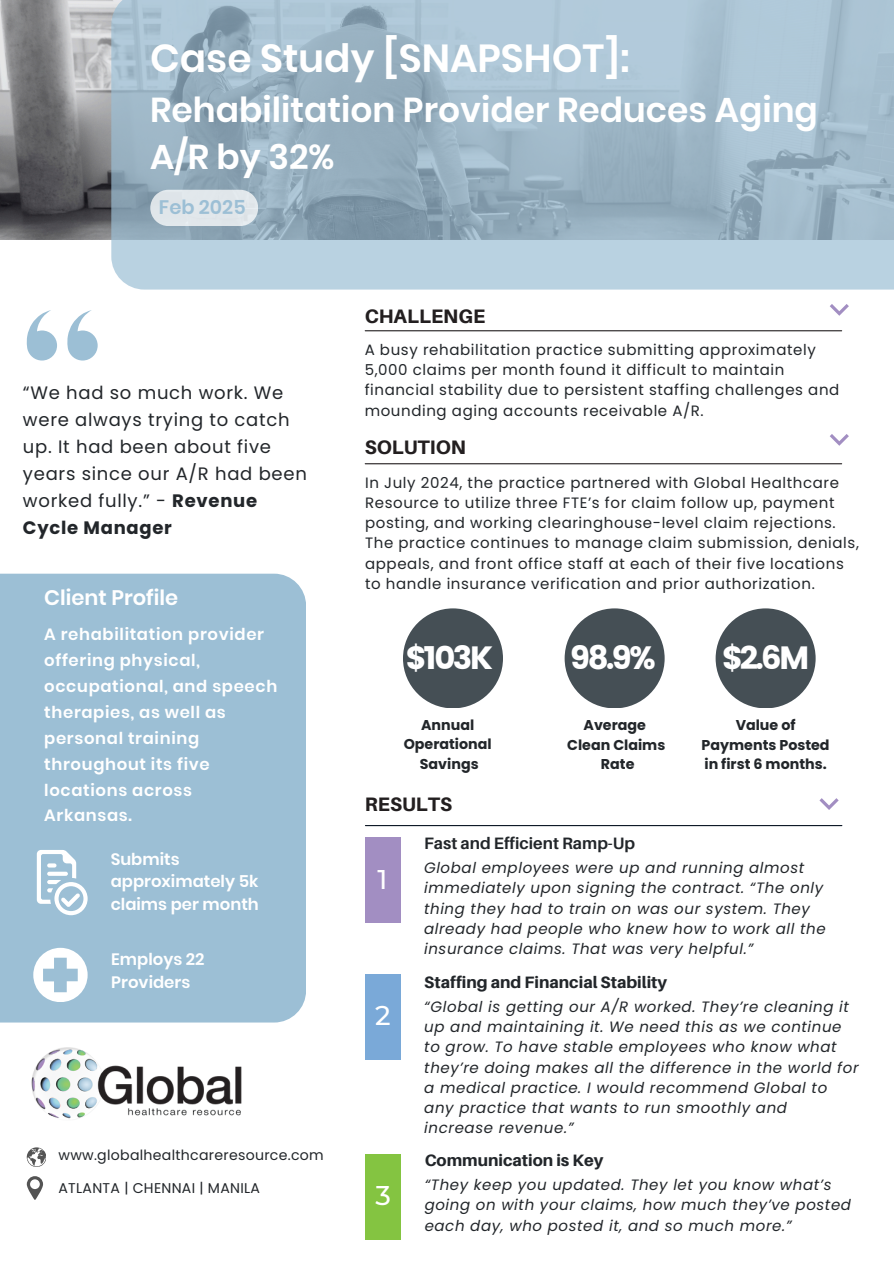
<style>
.page{position:relative;width:894px;height:1264px;background:#fff}
.page>*{position:absolute;margin:0;border:0;box-sizing:border-box;transform-origin:0 0}
.t1{font:600 39px "Poppins";color:#fff}
.t2{font:600 34.5px/47.2px "Poppins";color:#fff}
.t3{font:32.25px "Poppins";letter-spacing:-.085em;color:#fff}
.t4{font:500 27px "Montserrat";color:#fff}
.t5{font:26.55px "Poppins";color:#fff}
.t6{font:600 21px "Poppins";color:#fff}
.t7{font:800 19.5px "Aileron";color:#231f20}
.t8{font:600 19.5px "Poppins";color:#9cbfd5}
.t9{font:18px/27px "Poppins";letter-spacing:.04em;color:#22262a}
.t10{font:600 16.5px/25.8px "Poppins";letter-spacing:.04em;color:#fff}
.t11{font:600 16.5px/22.5px "Poppins";color:#fff}
.t12{font:800 16.5px "Aileron";color:#22262a}
.t13{font:700 16.5px "Aileron";color:#22262a}
.t14{font:italic 15px/20.2px "Poppins";letter-spacing:.04em;color:#22262a}
.t15{font:15px/20.2px "Poppins";letter-spacing:.04em;color:#22262a}
.t16{font:700 14.25px/19.2px "Poppins";color:#22262a;text-align:center}
.t17{font:14.1px "Poppins";letter-spacing:.02em;color:#22262a}
.s1{font-weight:700}
</style>
<div class="page">
<div style="left:0;top:573px;width:306px;height:449px;background:#9cbfd5"></div>
<svg style="left:27px;top:1176px;width:16px;height:23px"></svg>
<div style="left:365px;top:837px;width:35px;height:85px;background:#a28ec2"></div>
<div style="left:365px;top:973px;width:35px;height:86px;background:#7aa9d8"></div>
<div style="left:365px;top:1154px;width:35px;height:85px;background:#84c441"></div>
<hr style="left:365px;top:825px;width:476px;height:1px;background:#0b1623">
<svg style="left:819px;top:798px;width:19px;height:12px"></svg>
<hr style="left:365px;top:330px;width:476px;height:1px;background:#231f20">
<hr style="left:365px;top:463px;width:476px;height:1px;background:#231f20">
<svg style="left:830px;top:304px;width:18px;height:12px"></svg>
<svg style="left:830px;top:434px;width:18px;height:12px"></svg>
<svg style="left:27px;top:1147px;width:19px;height:19px"></svg>
<svg style="left:27px;top:310px;width:30px;height:50px"></svg>
<svg style="left:67px;top:310px;width:31px;height:50px"></svg>
<svg style="left:33px;top:947px;width:54px;height:54px"></svg>
<img style="left:31px;top:1047px;width:211px;height:72px">
<div style="left:403px;top:608px;width:100px;height:100px;background:#454f55;border-radius:50%"></div>
<div style="left:564px;top:608px;width:100px;height:100px;background:#454f55;border-radius:50%"></div>
<div style="left:715px;top:608px;width:100px;height:100px;background:#454f55;border-radius:50%"></div>
<img style="left:0;top:0;width:111px;height:239px">
<svg style="left:111px;top:0;width:782px;height:289px;background:#a3bbcb"></svg>
<svg style="left:150px;top:190px;width:108px;height:36px;background:#dae1e6"></svg>
<svg style="left:37px;top:850px;width:50px;height:65px"></svg>
<p class="t1" style="left:150px;top:31px;width:481px">Case Study [SNAPSHOT]:</p>
<p class="t2" style="left:150px;top:86px;width:669px">Rehabilitation Provider Reduces Aging<br>A/R by 32%</p>
<h4 class="t8" style="left:159px;top:193px;width:88px">Feb 2025</h4>
<h3 class="t9" style="left:23px;top:379px;width:285px">“We had so much work. We were always trying to catch up. It had been about five years since our A/R had been worked fully.” - <span class="s1">Revenue<br>Cycle Manager</span></h3>
<h4 class="t6" style="left:44px;top:583px;width:135px">Client Profile</h4>
<p class="t10" style="left:44px;top:621px;width:234px">A rehabilitation provider offering physical, occupational, and speech therapies, as well as personal training throughout its five locations across<br>Arkansas.</p>
<p class="t11" style="left:111px;top:847px;width:150px">Submits approximately 5k claims per month</p>
<p class="t11" style="left:111px;top:948px;width:95px">Employs 22<br>Providers</p>
<h1 class="t17" style="left:58px;top:1145px;width:266px">www.globalhealthcareresource.com</h1>
<h2 class="t17" style="left:58px;top:1178px;width:203px">ATLANTA | CHENNAI | MANILA</h2>
<p class="t7" style="left:364px;top:304px;width:122px">CHALLENGE</p>
<p class="t15" style="left:364px;top:339px;width:476px">A busy rehabilitation practice submitting approximately 5,000 claims per month found it difficult to maintain financial stability due to persistent staffing challenges and mounding aging accounts receivable A/R.</p>
<p class="t7" style="left:364px;top:435px;width:103px">SOLUTION</p>
<h2 class="t15" style="left:365px;top:472px;width:495px">In July 2024, the practice partnered with Global Healthcare Resource to utilize three FTE’s for claim follow up, payment posting, and working clearinghouse-level claim rejections.<br>The practice continues to manage claim submission, denials, appeals, and front office staff at each of their five locations to handle insurance verification and prior authorization.</h2>
<h5 class="t5" style="left:769px;top:636px;width:74px">868%</h5>
<p class="t3" style="left:405px;top:638px;width:89px">$103K</p>
<p class="t3" style="left:570px;top:638px;width:87px">98.9%</p>
<p class="t3" style="left:721px;top:638px;width:89px">$2.6M</p>
<p class="t16" style="left:421px;top:715px;width:55px">Annual</p>
<h6 class="t16" style="left:403px;top:734px;width:89px">Operational</h6>
<p class="t16" style="left:419px;top:754px;width:60px">Savings</p>
<h4 class="t7" style="left:365px;top:791px;width:89px">RESULTS</h4>
<h1 class="t16" style="left:583px;top:716px;width:64px">Average</h1>
<p class="t16" style="left:567px;top:735px;width:100px">Clean Claims</p>
<p class="t16" style="left:600px;top:754px;width:35px">Rate</p>
<p class="t13" style="left:424px;top:833px;width:212px">Fast and Efficient Ramp-Up</p>
<p class="t16" style="left:701px;top:716px;width:129px">Value of<br>Payments Posted in first 6 months.</p>
<p class="t4" style="left:377px;top:862px;width:11px">1</p>
<p class="t4" style="left:375px;top:998px;width:17px">2</p>
<h5 class="t4" style="left:375px;top:1179px;width:17px">3</h5>
<h6 class="t14" style="left:424px;top:857px;width:403px">Global employees were up and running almost immediately upon signing the contract. “The only thing they had to train on was our system. They already had people who knew how to work all the insurance claims. That was very helpful.”</h6>
<p class="t12" style="left:424px;top:971px;width:244px">Staffing and Financial Stability</p>
<p class="t14" style="left:424px;top:996px;width:435px">“Global is getting our A/R worked. They’re cleaning it up and maintaining it. We need this as we continue to grow. To have stable employees who know what they’re doing makes all the difference in the world for a medical practice. I would recommend Global to any practice that wants to run smoothly and increase revenue.”</p>
<p class="t12" style="left:424px;top:1150px;width:180px">Communication is Key</p>
<p class="t14" style="left:424px;top:1174px;width:428px">“They keep you updated. They let you know what’s going on with your claims, how much they’ve posted each day, who posted it, and so much more.”</p>
</div>
